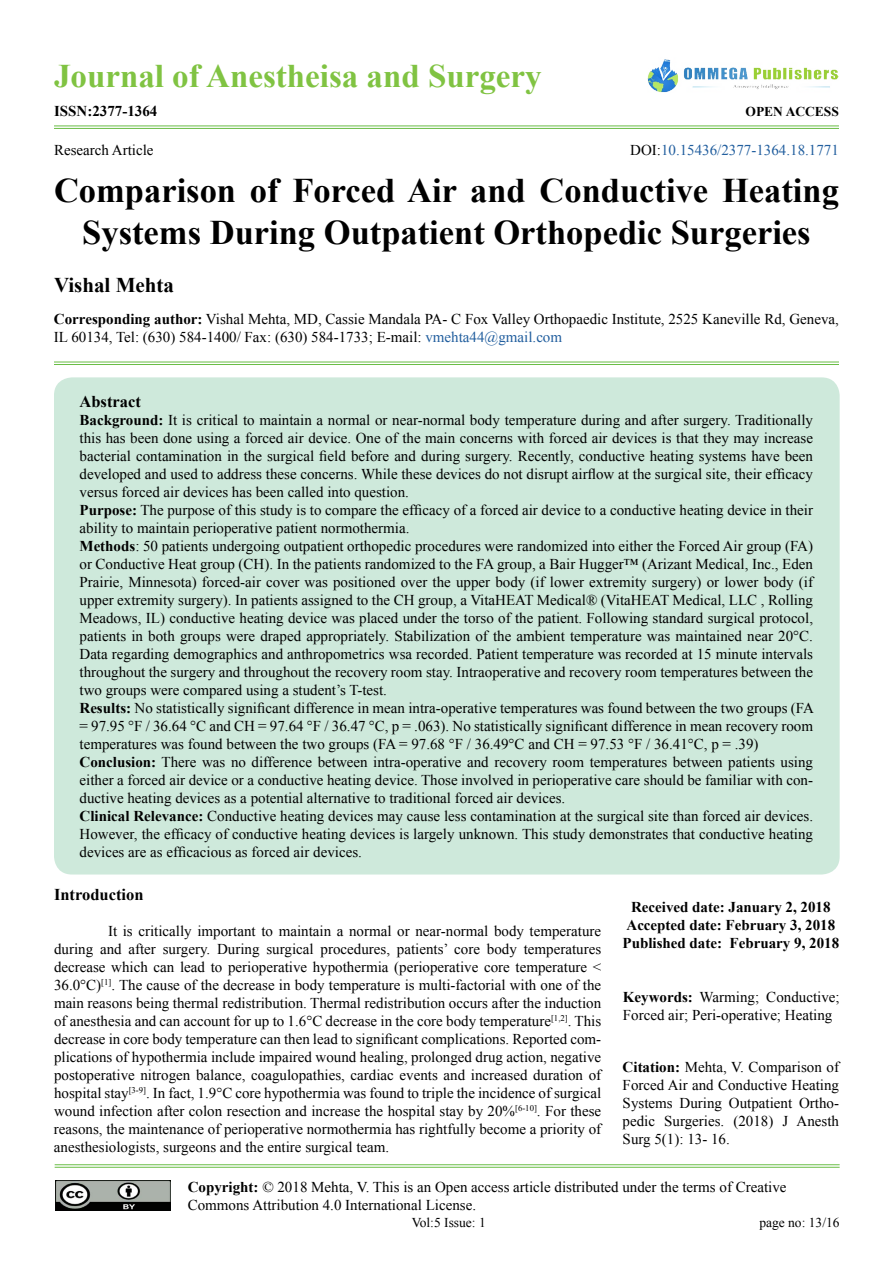
<style>
.page{position:relative;width:893px;height:1263px;background:#fff}
.page>*{position:absolute;margin:0;border:0;box-sizing:border-box;transform-origin:0 0}
.t1{font:700 34.5px/41.4px "Times New Roman";color:#000;text-align:center}
.t2{font:700 33px "Times New Roman";color:#80c342}
.t3{font:700 21px "Times New Roman";color:#000}
.t4{font:700 16.5px "Times New Roman";color:#000}
.t5{font:15px/18px "Times New Roman";color:#000}
.t6{font:700 15px/18px "Times New Roman";color:#000;text-align:center}
.t7{font:15px "Times New Roman";color:#215e9e}
.t8{font:13.5px "Times New Roman";color:#000}
.t9{font:700 13.5px "Times New Roman";color:#000}
.s1{color:#000}
.s2{font-weight:700}
.s3{color:#215e9e}
</style>
<div class="page">
<div style="left:54px;top:377px;width:786px;height:497px;background:#cee9db;border-radius:18px"></div>
<hr style="left:54px;top:362px;width:785px;height:1px;background:#69bd45">
<hr style="left:54px;top:364px;width:785px;height:1px;background:#69bd45">
<hr style="left:54px;top:126px;width:785px;height:1px;background:#69bd45">
<hr style="left:54px;top:128px;width:785px;height:1px;background:#69bd45">
<img style="left:647px;top:59px;width:192px;height:34px">
<hr style="left:55px;top:1164px;width:785px;height:1px;background:#69bd45">
<hr style="left:55px;top:1167px;width:785px;height:1px;background:#69bd45">
<img style="left:56px;top:1181px;width:115px;height:29px">
<h2 class="t2" style="left:54px;top:53px;width:489px">Journal of Anestheisa and Surgery</h2>
<p class="t6" style="left:54px;top:102px;width:105px">ISSN:2377-1364</p>
<p class="t9" style="left:745px;top:102px;width:95px">OPEN ACCESS</p>
<p class="t5" style="left:54px;top:140px;width:101px">Research Article</p>
<p class="t7" style="left:630px;top:140px;width:210px"><span class="s1">DOI:</span>10.15436/2377-1364.18.1771</p>
<h1 class="t1" style="left:54px;top:169px;width:786px">Comparison of Forced Air and Conductive Heating<br>Systems During Outpatient Orthopedic Surgeries</h1>
<h3 class="t3" style="left:54px;top:270px;width:121px">Vishal Mehta</h3>
<p class="t5" style="left:54px;top:310px;width:786px"><span class="s2">Corresponding author:</span> Vishal Mehta, MD, Cassie Mandala PA- C Fox Valley Orthopaedic Institute, 2525 Kaneville Rd, Geneva,<br>IL 60134, Tel: (630) 584-1400/ Fax: (630) 584-1733; E-mail: <span class="s3">vmehta44@gmail.com</span></p>
<p class="t4" style="left:80px;top:390px;width:63px">Abstract</p>
<p class="t5" style="left:80px;top:410px;width:736px"><span class="s2">Background:</span> It is critical to maintain a normal or near-normal body temperature during and after surgery. Traditionally this has been done using a forced air device. One of the main concerns with forced air devices is that they may increase bacterial contamination in the surgical field before and during surgery. Recently, conductive heating systems have been developed and used to address these concerns. While these devices do not disrupt airflow at the surgical site, their efficacy versus forced air devices has been called into question.<br><span class="s2">Purpose:</span> The purpose of this study is to compare the efficacy of a forced air device to a conductive heating device in their ability to maintain perioperative patient normothermia.<br><span class="s2">Methods</span>: 50 patients undergoing outpatient orthopedic procedures were randomized into either the Forced Air group (FA) or Conductive Heat group (CH). In the patients randomized to the FA group, a Bair Hugger™ (Arizant Medical, Inc., Eden Prairie, Minnesota) forced-air cover was positioned over the upper body (if lower extremity surgery) or lower body (if upper extremity surgery). In patients assigned to the CH group, a VitaHEAT Medical® (VitaHEAT Medical, LLC , Rolling Meadows, IL) conductive heating device was placed under the torso of the patient. Following standard surgical protocol, patients in both groups were draped appropriately. Stabilization of the ambient temperature was maintained near 20°C.<br>Data regarding demographics and anthropometrics wsa recorded. Patient temperature was recorded at 15 minute intervals throughout the surgery and throughout the recovery room stay. Intraoperative and recovery room temperatures between the two groups were compared using a student’s T-test.<br><span class="s2">Results:</span> No statistically significant difference in mean intra-operative temperatures was found between the two groups (FA = 97.95 °F / 36.64 °C and CH = 97.64 °F / 36.47 °C, p = .063). No statistically significant difference in mean recovery room temperatures was found between the two groups (FA = 97.68 °F / 36.49°C and CH = 97.53 °F / 36.41°C, p = .39)<br><span class="s2">Conclusion:</span> There was no difference between intra-operative and recovery room temperatures between patients using either a forced air device or a conductive heating device. Those involved in perioperative care should be familiar with con&shy;ductive heating devices as a potential alternative to traditional forced air devices.<br><span class="s2">Clinical Relevance:</span> Conductive heating devices may cause less contamination at the surgical site than forced air devices.<br>However, the efficacy of conductive heating devices is largely unknown. This study demonstrates that conductive heating devices are as efficacious as forced air devices.</p>
<p class="t4" style="left:54px;top:883px;width:91px">Introduction</p>
<p class="t5" style="left:54px;top:921px;width:549px;text-align:justify;text-indent:54px">It is critically important to maintain a normal or near-normal body temperature during and after surgery. During surgical procedures, patients’ core body temperatures decrease which can lead to perioperative hypothermia (perioperative core temperature &lt; 36.0°C)<sup>[1]</sup>. The cause of the decrease in body temperature is multi-factorial with one of the main reasons being thermal redistribution. Thermal redistribution occurs after the induction of anesthesia and can account for up to 1.6°C decrease in the core body temperature<sup>[1,2]</sup>. This decrease in core body temperature can then lead to significant complications. Reported com&shy;plications of hypothermia include impaired wound healing, prolonged drug action, negative postoperative nitrogen balance, coagulopathies, cardiac events and increased duration of hospital stay<sup>[3-9]</sup>. In fact, 1.9°C core hypothermia was found to triple the incidence of surgical wound infection after colon resection and increase the hospital stay by 20%<sup>[6-10]</sup>. For these reasons, the maintenance of perioperative normothermia has rightfully become a priority of anesthesiologists, surgeons and the entire surgical team.</p>
<p class="t6" style="left:622px;top:897px;width:218px">Received date: January 2, 2018<br>Accepted date: February 3, 2018<br>Published date: February 9, 2018</p>
<p class="t5" style="left:623px;top:988px;width:218px"><span class="s2">Keywords:</span> Warming; Conductive;<br>Forced air; Peri-operative; Heating</p>
<p class="t5" style="left:623px;top:1057px;width:218px;text-align:justify"><span class="s2">Citation:</span> Mehta, V. Comparison of Forced Air and Conductive Heating Systems During Outpatient Ortho&shy;pedic Surgeries. (2018) J Anesth Surg 5(1): 13- 16.</p>
<p class="t5" style="left:188px;top:1177px;width:600px"><span class="s2">Copyright:</span> © 2018 Mehta, V. This is an Open access article distributed under the terms of Creative<br>Commons Attribution 4.0 International License.</p>
<p class="t8" style="left:412px;top:1213px;width:76px">Vol:5 Issue: 1</p>
<p class="t8" style="left:759px;top:1213px;width:82px">page no: 13/16</p>
</div>
